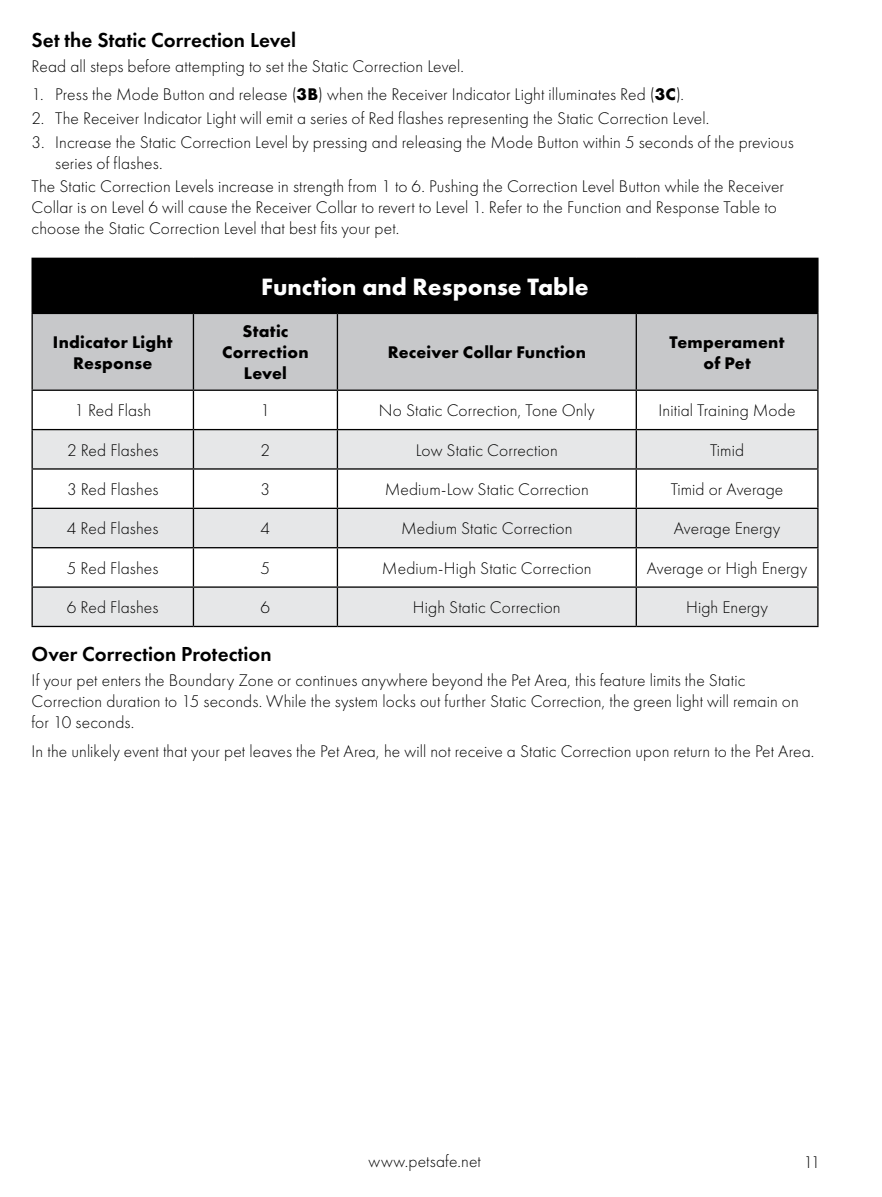
<style>
.page{position:relative;width:882px;height:1197px;background:#fff}
.page>*{position:absolute;margin:0;border:0;box-sizing:border-box;transform-origin:0 0}
.t1{font:24.5px "Futura PT Bold";color:#fff}
.t2{font:21px "Futura PT Demi";color:#000}
.t3{font:17.5px/21px "Futura PT Light";letter-spacing:.005em;color:#000}
.t4{font:17.5px/21px "Futura PT Bold";letter-spacing:.015em;color:#000;text-align:center}
.s1{font-family:"Futura PT Bold"}
</style>
<div class="page">
<div style="left:32px;top:258px;width:786px;height:55px;background:#000"></div>
<div style="left:33px;top:314px;width:784px;height:76px;background:#c7c8ca"></div>
<svg style="left:33px;top:430px;width:784px;height:196px;fill:#e6e7e8"></svg>
<hr style="left:32px;top:314px;width:1px;height:76px;background:#000">
<hr style="left:817px;top:314px;width:2px;height:76px;background:#000">
<hr style="left:32px;top:391px;width:1px;height:38px;background:#000">
<hr style="left:817px;top:391px;width:2px;height:38px;background:#000">
<hr style="left:32px;top:430px;width:1px;height:38px;background:#000">
<hr style="left:817px;top:430px;width:2px;height:38px;background:#000">
<hr style="left:32px;top:470px;width:1px;height:38px;background:#000">
<hr style="left:817px;top:470px;width:2px;height:38px;background:#000">
<hr style="left:32px;top:509px;width:1px;height:38px;background:#000">
<hr style="left:817px;top:509px;width:2px;height:38px;background:#000">
<hr style="left:32px;top:548px;width:1px;height:38px;background:#000">
<hr style="left:817px;top:548px;width:2px;height:38px;background:#000">
<hr style="left:32px;top:588px;width:1px;height:38px;background:#000">
<hr style="left:817px;top:588px;width:2px;height:38px;background:#000">
<hr style="left:32px;top:626px;width:161px;height:1px;background:#000">
<hr style="left:193px;top:626px;width:144px;height:1px;background:#000">
<hr style="left:337px;top:626px;width:299px;height:1px;background:#000">
<hr style="left:636px;top:626px;width:183px;height:1px;background:#000">
<hr style="left:817px;top:259px;width:2px;height:54px;background:#000">
<hr style="left:193px;top:314px;width:1px;height:76px;background:#000">
<hr style="left:193px;top:391px;width:1px;height:38px;background:#000">
<hr style="left:193px;top:430px;width:1px;height:38px;background:#000">
<hr style="left:193px;top:470px;width:1px;height:38px;background:#000">
<hr style="left:193px;top:509px;width:1px;height:38px;background:#000">
<hr style="left:193px;top:548px;width:1px;height:38px;background:#000">
<hr style="left:193px;top:588px;width:1px;height:38px;background:#000">
<hr style="left:337px;top:314px;width:1px;height:76px;background:#000">
<hr style="left:337px;top:391px;width:1px;height:38px;background:#000">
<hr style="left:337px;top:430px;width:1px;height:38px;background:#000">
<hr style="left:337px;top:470px;width:1px;height:38px;background:#000">
<hr style="left:337px;top:509px;width:1px;height:38px;background:#000">
<hr style="left:337px;top:548px;width:1px;height:38px;background:#000">
<hr style="left:337px;top:588px;width:1px;height:38px;background:#000">
<hr style="left:636px;top:314px;width:1px;height:76px;background:#000">
<hr style="left:636px;top:391px;width:1px;height:38px;background:#000">
<hr style="left:636px;top:430px;width:1px;height:38px;background:#000">
<hr style="left:636px;top:470px;width:1px;height:38px;background:#000">
<hr style="left:636px;top:509px;width:1px;height:38px;background:#000">
<hr style="left:636px;top:548px;width:1px;height:38px;background:#000">
<hr style="left:636px;top:588px;width:1px;height:38px;background:#000">
<hr style="left:32px;top:390px;width:161px;height:1px;background:#000">
<hr style="left:193px;top:390px;width:144px;height:1px;background:#000">
<hr style="left:337px;top:390px;width:299px;height:1px;background:#000">
<hr style="left:636px;top:390px;width:183px;height:1px;background:#000">
<hr style="left:32px;top:429px;width:161px;height:1px;background:#000">
<hr style="left:193px;top:429px;width:144px;height:1px;background:#000">
<hr style="left:337px;top:429px;width:299px;height:1px;background:#000">
<hr style="left:636px;top:429px;width:183px;height:1px;background:#000">
<hr style="left:32px;top:468px;width:161px;height:2px;background:#000">
<hr style="left:193px;top:468px;width:144px;height:2px;background:#000">
<hr style="left:337px;top:468px;width:299px;height:2px;background:#000">
<hr style="left:636px;top:468px;width:183px;height:2px;background:#000">
<hr style="left:32px;top:508px;width:161px;height:1px;background:#000">
<hr style="left:193px;top:508px;width:144px;height:1px;background:#000">
<hr style="left:337px;top:508px;width:299px;height:1px;background:#000">
<hr style="left:636px;top:508px;width:183px;height:1px;background:#000">
<hr style="left:32px;top:547px;width:161px;height:1px;background:#000">
<hr style="left:193px;top:547px;width:144px;height:1px;background:#000">
<hr style="left:337px;top:547px;width:299px;height:1px;background:#000">
<hr style="left:636px;top:547px;width:183px;height:1px;background:#000">
<hr style="left:32px;top:586px;width:161px;height:2px;background:#000">
<hr style="left:193px;top:586px;width:144px;height:2px;background:#000">
<hr style="left:337px;top:586px;width:299px;height:2px;background:#000">
<hr style="left:636px;top:586px;width:183px;height:2px;background:#000">
<hr style="left:636px;top:258px;width:183px;height:1px;background:#000">
<hr style="left:32px;top:313px;width:161px;height:1px;background:#000">
<hr style="left:193px;top:313px;width:144px;height:1px;background:#000">
<hr style="left:337px;top:313px;width:299px;height:1px;background:#000">
<hr style="left:636px;top:313px;width:183px;height:1px;background:#000">
<p class="t2" style="left:32px;top:27px;width:266px">Set the Static Correction Level</p>
<p class="t3" style="left:32px;top:55px;width:434px">Read all steps before attempting to set the Static Correction Level.</p>
<p class="t3" style="left:32px;top:84px;width:654px">1. Press the Mode Button and release (<span class="s1">3B</span>) when the Receiver Indicator Light illuminates Red (<span class="s1">3C</span>).</p>
<p class="t3" style="left:31px;top:108px;width:679px">2. The Receiver Indicator Light will emit a series of Red flashes representing the Static Correction Level.</p>
<p class="t3" style="left:55px;top:131px;width:740px;text-indent:-24px">3. Increase the Static Correction Level by pressing and releasing the Mode Button within 5 seconds of the previous series of flashes.</p>
<p class="t3" style="left:31px;top:176px;width:754px">The Static Correction Levels increase in strength from 1 to 6. Pushing the Correction Level Button while the Receiver<br>Collar is on Level 6 will cause the Receiver Collar to revert to Level 1. Refer to the Function and Response Table to choose the Static Correction Level that best fits your pet.</p>
<h1 class="t1" style="left:261px;top:271px;width:329px">Function and Response Table</h1>
<p class="t4" style="left:53px;top:331px;width:121px">Indicator Light<br>Response</p>
<p class="t4" style="left:222px;top:320px;width:88px">Static<br>Correction<br>Level</p>
<p class="t4" style="left:388px;top:341px;width:200px">Receiver Collar Function</p>
<p class="t4" style="left:670px;top:331px;width:116px">Temperament of Pet</p>
<p class="t3" style="left:74px;top:400px;width:78px">1 Red Flash</p>
<p class="t3" style="left:261px;top:400px;width:11px">1</p>
<p class="t3" style="left:379px;top:400px;width:217px">No Static Correction, Tone Only</p>
<p class="t3" style="left:659px;top:400px;width:138px">Initial Training Mode</p>
<p class="t3" style="left:67px;top:439px;width:93px">2 Red Flashes</p>
<p class="t3" style="left:261px;top:439px;width:11px">2</p>
<p class="t3" style="left:416px;top:439px;width:144px">Low Static Correction</p>
<p class="t3" style="left:710px;top:439px;width:35px">Timid</p>
<p class="t3" style="left:67px;top:479px;width:93px">3 Red Flashes</p>
<p class="t3" style="left:261px;top:479px;width:11px">3</p>
<p class="t3" style="left:385px;top:479px;width:206px">Medium-Low Static Correction</p>
<p class="t3" style="left:671px;top:479px;width:114px">Timid or Average</p>
<p class="t3" style="left:67px;top:518px;width:93px">4 Red Flashes</p>
<p class="t3" style="left:261px;top:518px;width:11px">4</p>
<p class="t3" style="left:401px;top:518px;width:173px">Medium Static Correction</p>
<p class="t3" style="left:674px;top:518px;width:108px">Average Energy</p>
<p class="t3" style="left:67px;top:558px;width:93px">5 Red Flashes</p>
<p class="t3" style="left:261px;top:558px;width:11px">5</p>
<p class="t3" style="left:382px;top:558px;width:211px">Medium-High Static Correction</p>
<p class="t3" style="left:647px;top:558px;width:162px">Average or High Energy</p>
<p class="t3" style="left:67px;top:597px;width:93px">6 Red Flashes</p>
<p class="t3" style="left:261px;top:597px;width:11px">6</p>
<p class="t3" style="left:413px;top:597px;width:149px">High Static Correction</p>
<p class="t3" style="left:686px;top:597px;width:84px">High Energy</p>
<p class="t2" style="left:32px;top:641px;width:242px">Over Correction Protection</p>
<p class="t3" style="left:32px;top:670px;width:769px">If your pet enters the Boundary Zone or continues anywhere beyond the Pet Area, this feature limits the Static<br>Correction duration to 15 seconds. While the system locks out further Static Correction, the green light will remain on for 10 seconds.</p>
<p class="t3" style="left:32px;top:741px;width:784px">In the unlikely event that your pet leaves the Pet Area, he will not receive a Static Correction upon return to the Pet Area.</p>
<p class="t3" style="left:369px;top:1151px;width:114px">www.petsafe.net</p>
<p class="t3" style="left:803px;top:1152px;width:18px">11</p>
</div>
